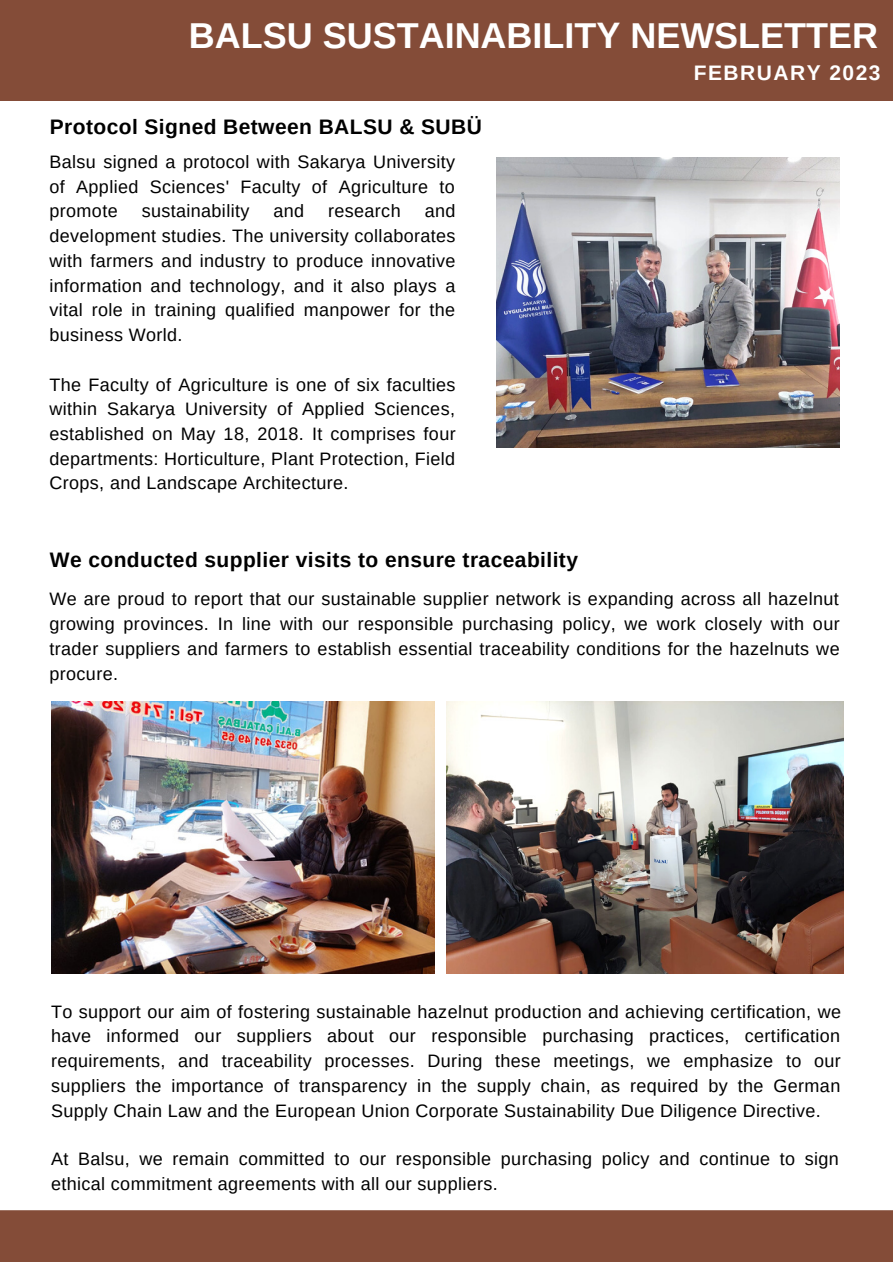
<style>
.page{position:relative;width:893px;height:1264px;background:#fff}
.page>*{position:absolute;margin:0;border:0;box-sizing:border-box;transform-origin:0 0}
.t1{font:700 36px "Arimo";color:#fff}
.t2{font:700 21px "Arimo";letter-spacing:.02em;color:#000}
.t3{font:700 21px "Arimo";letter-spacing:.07em;color:#fff}
.t4{font:18px/24.8px "Arimo";letter-spacing:.02em;color:#000;text-align:justify}
</style>
<div class="page">
<div style="left:0;top:0;width:892px;height:100px;background:#844c38"></div>
<div style="left:0;top:1210px;width:892px;height:51px;background:#844c38"></div>
<img style="left:496px;top:157px;width:343px;height:290px">
<img style="left:51px;top:701px;width:383px;height:272px">
<img style="left:446px;top:701px;width:397px;height:272px">
<h1 class="t1" style="left:189px;top:16px;width:690px">BALSU SUSTAINABILITY NEWSLETTER</h1>
<p class="t2" style="left:50px;top:115px;width:433px">Protocol Signed Between BALSU &amp; SUBÜ</p>
<p class="t4" style="left:49px;top:149px;width:407px">Balsu signed a protocol with Sakarya University of Applied Sciences' Faculty of Agriculture to promote</p>
<p class="t4" style="left:49px;top:199px;width:407px;text-indent:375px">and development studies. The university collaborates with farmers and industry to produce innovative information and technology, and it also plays a vital role in training qualified manpower for the business World.</p>
<p class="t4" style="left:49px;top:372px;width:407px">The Faculty of Agriculture is one of six faculties within Sakarya University of Applied Sciences, established on May 18, 2018. It comprises four departments: Horticulture, Plant Protection, Field Crops, and Landscape Architecture.</p>
<p class="t4" style="left:142px;top:199px;width:109px">sustainability</p>
<p class="t4" style="left:273px;top:199px;width:32px">and</p>
<p class="t4" style="left:328px;top:199px;width:74px">research</p>
<p class="t3" style="left:693px;top:61px;width:188px">FEBRUARY 2023</p>
<p class="t2" style="left:50px;top:547px;width:529px">We conducted supplier visits to ensure traceability</p>
<p class="t4" style="left:49px;top:586px;width:791px">We are proud to report that our sustainable supplier network is expanding across all hazelnut growing provinces. In line with our responsible purchasing policy, we work closely with our trader suppliers and farmers to establish essential traceability conditions for the hazelnuts we procure.</p>
<p class="t4" style="left:51px;top:998px;width:791px">To support our aim of fostering sustainable hazelnut production and achieving certification, we have informed our suppliers about our responsible purchasing practices, certification requirements, and traceability processes. During these meetings, we emphasize to our suppliers the importance of transparency in the supply chain, as required by the German Supply Chain Law and the European Union Corporate Sustainability Due Diligence Directive.</p>
<p class="t4" style="left:51px;top:1146px;width:789px">At Balsu, we remain committed to our responsible purchasing policy and continue to sign ethical commitment agreements with all our suppliers.</p>
</div>
